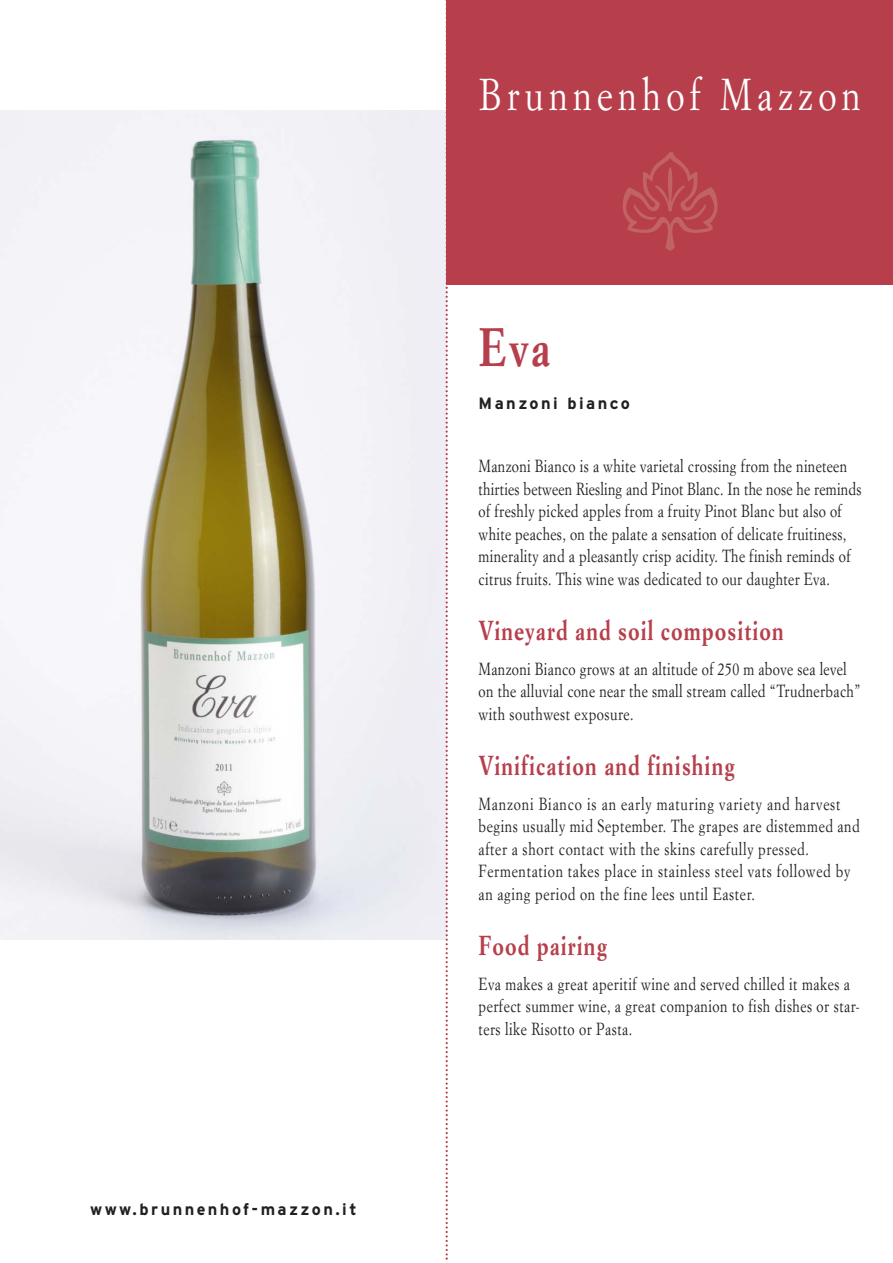
<style>
.page{position:relative;width:893px;height:1263px;background:#fff}
.page>*{position:absolute;margin:0;border:0;box-sizing:border-box;transform-origin:0 0}
.t1{font:105.6px "L Decoration Pi One";color:#c26363}
.t2{font:700 53.1px "Simoncini Garamond";color:#b73f4c;scale:.8 1}
.t3{font:43.8px "Simoncini Garamond";letter-spacing:.15em;color:#fff;scale:.8 1}
.t4{font:700 27px "Simoncini Garamond";letter-spacing:.05em;color:#b73f4c;scale:.8 1}
.t5{font:17.25px/22.5px "Simoncini Garamond";letter-spacing:.025em;color:#231f20;scale:.8 1}
.t6{font:17.25px/22.5px "Simoncini Garamond";letter-spacing:.045em;color:#231f20;scale:.8 1}
.t7{font:700 16.35px "Interstate";letter-spacing:.15em;color:#231f20}
</style>
<div class="page">
<img style="left:0;top:111px;width:445px;height:829px">
<div style="left:446px;top:0;width:446px;height:285px;background:#b73f4c"></div>
<svg style="left:445px;top:0;width:3px;height:1260px"></svg>
<p class="t7" style="left:90px;top:1203px;width:268px">www.brunnenhof-mazzon.it</p>
<h3 class="t3" style="left:479px;top:77px;width:478px">Brunnenhof Mazzon</h3>
<h1 class="t1" style="left:618px;top:128px;width:105px">-</h1>
<h2 class="t2" style="left:478px;top:325px;width:91px">Eva</h2>
<p class="t7" style="left:478px;top:398px;width:153px">Manzoni bianco</p>
<p class="t5" style="left:478px;top:457px;width:480px">Manzoni Bianco is a white varietal crossing from the nineteen thirties between Riesling and Pinot Blanc. In the nose he reminds of freshly picked apples from a fruity Pinot Blanc but also of white peaches, on the palate a sensation of delicate fruitiness, minerality and a pleasantly crisp acidity. The finish reminds of citrus fruits. This wine was dedicated to our daughter Eva.</p>
<h3 class="t4" style="left:478px;top:620px;width:383px">Vineyard and soil composition</h3>
<p class="t5" style="left:478px;top:659px;width:479px">Manzoni Bianco grows at an altitude of 250 m above sea level on the alluvial cone near the small stream called “Trudnerbach” with southwest exposure.</p>
<h3 class="t4" style="left:478px;top:755px;width:322px">Vinification and finishing</h3>
<p class="t6" style="left:478px;top:794px;width:478px">Manzoni Bianco is an early maturing variety and harvest begins usually mid September. The grapes are distemmed and after a short contact with the skins carefully pressed.<br>Fermentation takes place in stainless steel vats followed by an aging period on the fine lees until Easter.</p>
<h3 class="t4" style="left:478px;top:935px;width:162px">Food pairing</h3>
<p class="t5" style="left:478px;top:974px;width:478px">Eva makes a great aperitif wine and served chilled it makes a perfect summer wine, a great companion to fish dishes or star&shy;ters like Risotto or Pasta.</p>
</div>
